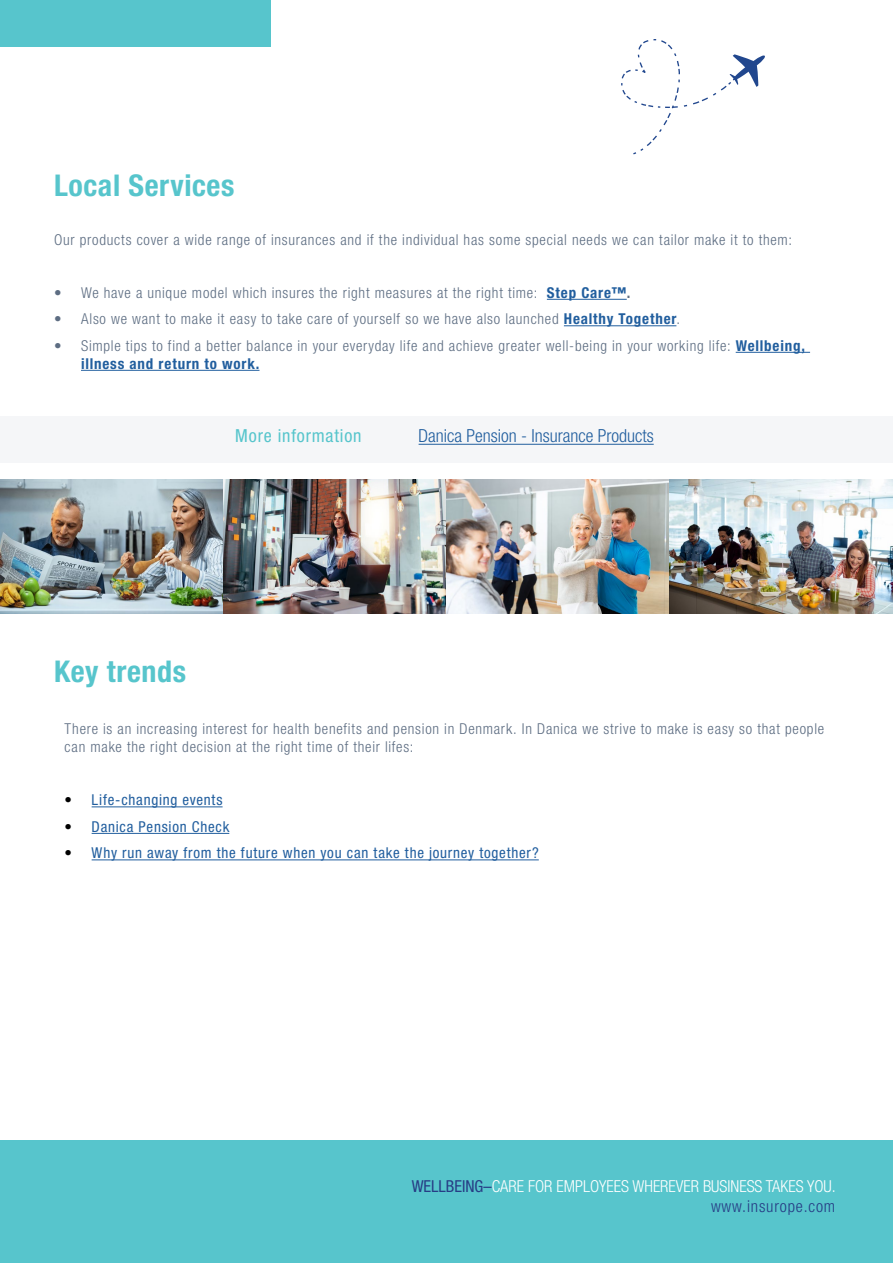
<style>
.page{position:relative;width:893px;height:1263px;background:#fff}
.page>*{position:absolute;margin:0;border:0;box-sizing:border-box;transform-origin:0 0}
.t1{font:700 condensed 30px "Helvetica Neue LT Pro";letter-spacing:.02em;color:#57c5cc}
.t2{font:300 condensed 18px "Helvetica Neue LT Pro";color:#215e9e}
.t3{font:condensed 18px "Helvetica Neue LT Pro";letter-spacing:.045em;color:#57c5cc}
.t4{font:300 condensed 16.5px/19.8px "Helvetica Neue LT Pro";color:#fff;text-align:right}
.t5{font:300 condensed 15px/18px "Helvetica Neue LT Pro";letter-spacing:.05em;color:#5d6d82}
.t6{font:condensed 15px "Helvetica Neue LT Pro";letter-spacing:.05em;color:#215e9e}
.s1{font-weight:700;color:#215e9e}
.s2{font-weight:700}
.s3{color:#000}
.s4{font-weight:400;color:#273d85}
.s5{color:#273d85}
</style>
<div class="page">
<div style="left:0;top:416px;width:893px;height:47px;background:#f5f6f8"></div>
<div style="left:0;top:0;width:270px;height:47px;background:#57c5cc"></div>
<hr style="left:547px;top:299px;width:80px;height:1px;background:#215e9e">
<hr style="left:564px;top:325px;width:112px;height:1px;background:#215e9e">
<hr style="left:736px;top:352px;width:74px;height:1px;background:#215e9e">
<hr style="left:81px;top:370px;width:178px;height:1px;background:#215e9e">
<div style="left:0;top:1141px;width:893px;height:122px;background:#57c5cc"></div>
<hr style="left:92px;top:806px;width:131px;height:1px;background:#215e9e">
<hr style="left:92px;top:833px;width:137px;height:1px;background:#215e9e">
<hr style="left:92px;top:859px;width:447px;height:1px;background:#215e9e">
<svg style="left:621px;top:39px;width:144px;height:115px"></svg>
<img style="left:0;top:479px;width:893px;height:135px">
<hr style="left:419px;top:444px;width:235px;height:1px;background:#215e9e">
<h1 class="t1" style="left:54px;top:167px;width:182px">Local Services</h1>
<p class="t5" style="left:54px;top:230px;width:739px">Our products cover a wide range of insurances and if the individual has some special needs we can tailor make it to them:</p>
<p class="t5" style="left:54px;top:283px;width:578px">• We have a unique model which insures the right measures at the right time: <span class="s1">Step Care™</span><span class="s2">.</span></p>
<p class="t5" style="left:54px;top:310px;width:627px">• Also we want to make it easy to take care of yourself so we have also launched <span class="s1">Healthy Together</span>.</p>
<p class="t5" style="left:81px;top:336px;width:725px;text-indent:-27px">• Simple tips to find a better balance in your everyday life and achieve greater well-being in your working life: <span class="s1">Wellbeing, illness and return to work.</span></p>
<p class="t3" style="left:235px;top:425px;width:128px">More information</p>
<p class="t2" style="left:419px;top:426px;width:237px">Danica Pension - Insurance Products</p>
<h1 class="t1" style="left:54px;top:653px;width:133px">Key trends</h1>
<p class="t5" style="left:65px;top:720px;width:761px">There is an increasing interest for health benefits and pension in Denmark. In Danica we strive to make is easy so that people can make the right decision at the right time of their lifes:</p>
<p class="t6" style="left:65px;top:791px;width:159px"><span class="s3">•</span> Life-changing events</p>
<p class="t6" style="left:65px;top:818px;width:166px"><span class="s3">•</span> Danica Pension Check</p>
<p class="t6" style="left:65px;top:844px;width:476px"><span class="s3">•</span> Why run away from the future when you can take the journey together?</p>
<p class="t4" style="left:412px;top:1176px;width:426px"><span class="s4">WELLBEING–</span>CARE FOR EMPLOYEES WHEREVER BUSINESS TAKES YOU. <span class="s5">www.insurope.com</span></p>
</div>
